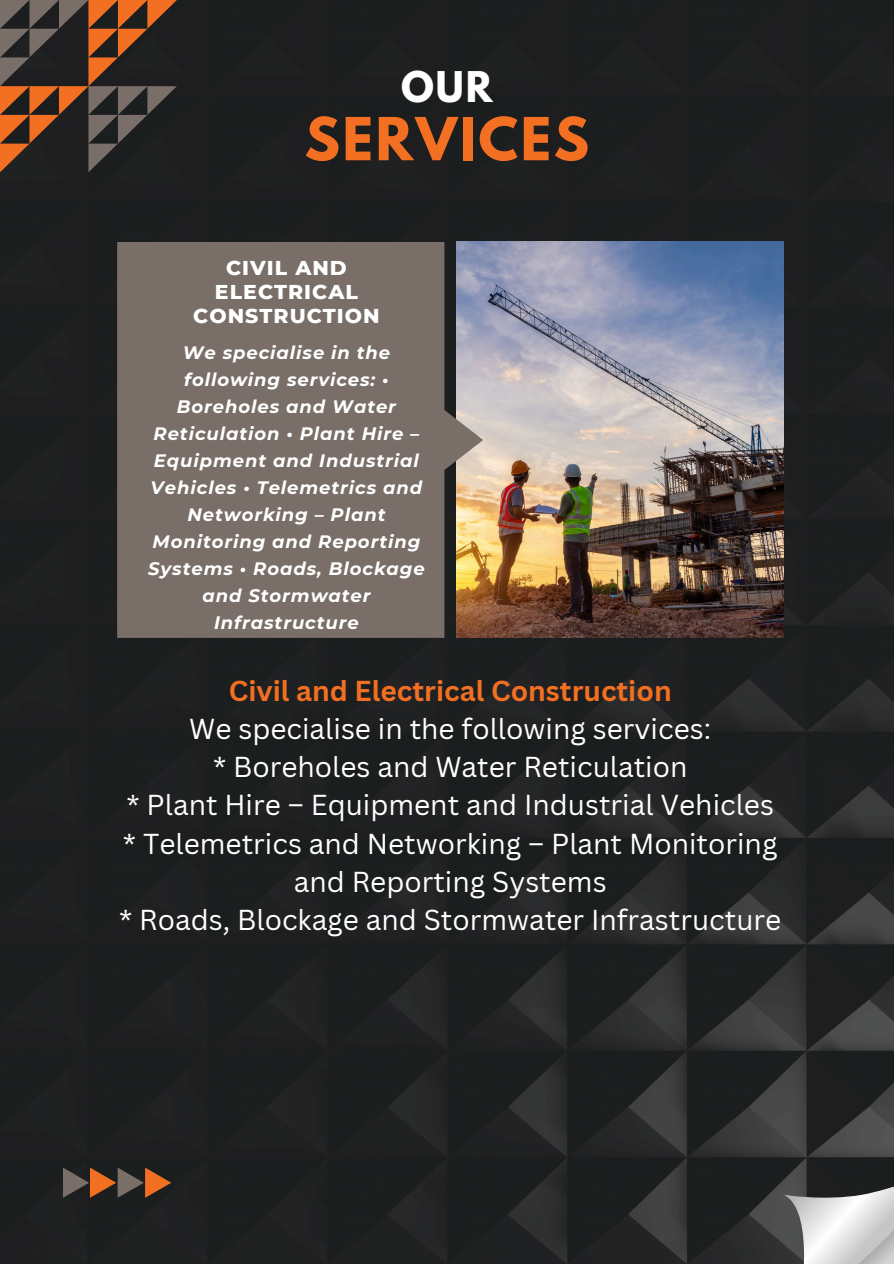
<style>
.page{position:relative;width:894px;height:1264px;background:#fff}
.page>*{position:absolute;margin:0;border:0;box-sizing:border-box;transform-origin:0 0}
.t1{font:700 52.5px "League Spartan";letter-spacing:.05em;color:#f36f21}
.t2{font:700 37.5px "League Spartan";color:#fff}
.t3{font:28.05px/38.2px "Canva Sans";color:#fff;text-align:center}
.t4{font:800 20.4px/24.2px "Montserrat";letter-spacing:.05em;color:#fff;text-align:center}
.t5{font:italic 700 18px/27px "Montserrat";letter-spacing:.05em;color:#fff;text-align:center}
.s1{font-weight:700;color:#f36f21}
</style>
<div class="page">
<img style="left:0;top:0;width:893px;height:1263px">
<svg style="left:783px;top:1167px;width:110px;height:96px"></svg>
<img style="left:483px;top:242px;width:300px;height:396px">
<svg style="left:117px;top:242px;width:366px;height:396px;background:#7a6f68"></svg>
<svg style="left:0;top:0;width:177px;height:172px;background:#50392c"></svg>
<svg style="left:63px;top:1167px;width:108px;height:30px;background:#674531"></svg>
<h2 class="t2" style="left:401px;top:69px;width:93px">OUR</h2>
<p class="t1" style="left:304px;top:113px;width:286px">SERVICES</p>
<h1 class="t4" style="left:193px;top:255px;width:188px">CIVIL AND<br>ELECTRICAL<br>CONSTRUCTION</h1>
<h4 class="t5" style="left:148px;top:339px;width:278px">We specialise in the following services: •<br>Boreholes and Water<br>Reticulation • Plant Hire –<br>Equipment and Industrial<br>Vehicles • Telemetrics and<br>Networking – Plant<br>Monitoring and Reporting<br>Systems • Roads, Blockage and Stormwater<br>Infrastructure</h4>
<p class="t3" style="left:119px;top:670px;width:663px"><span class="s1">Civil and Electrical Construction<br></span>We specialise in the following services:<br>* Boreholes and Water Reticulation<br>* Plant Hire – Equipment and Industrial Vehicles * Telemetrics and Networking – Plant Monitoring and Reporting Systems<br>* Roads, Blockage and Stormwater Infrastructure</p>
</div>
